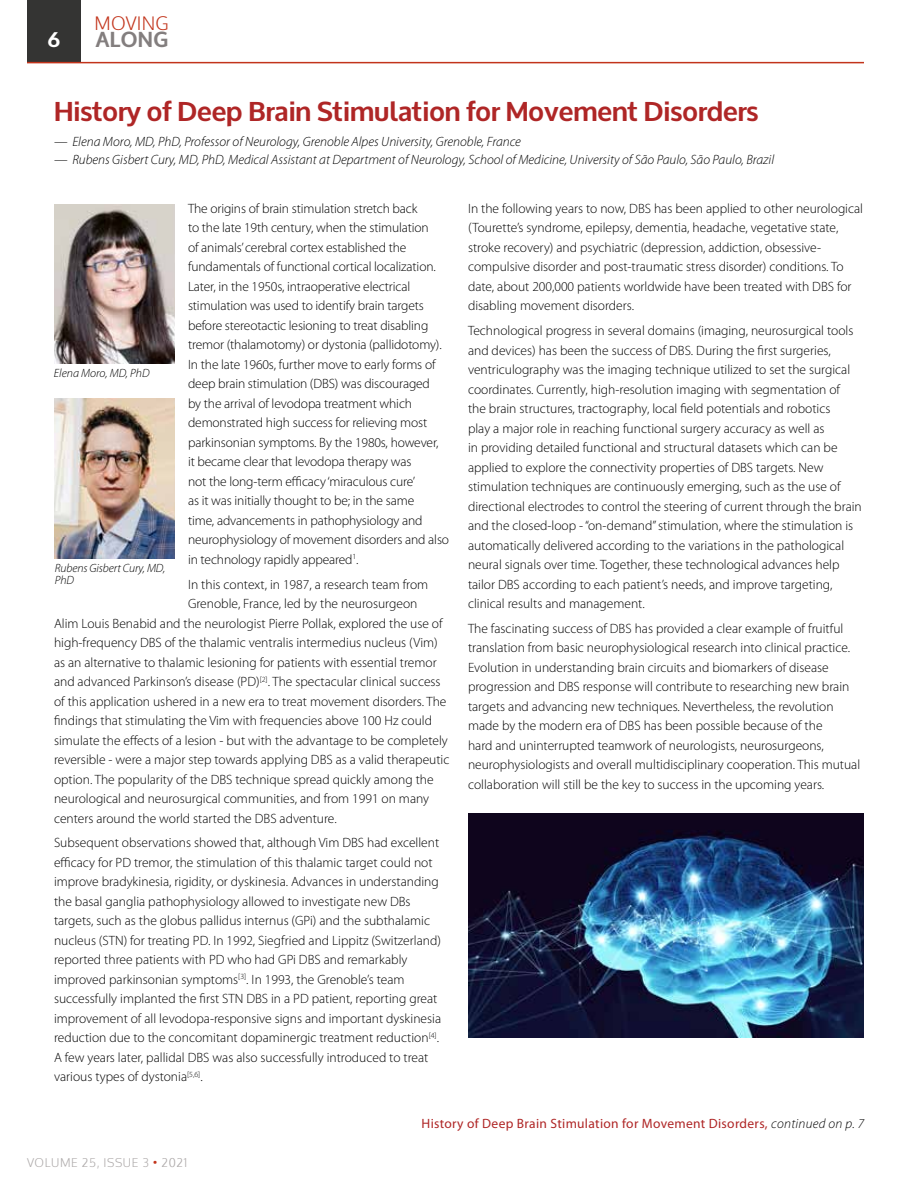
<style>
.page{position:relative;width:918px;height:1188px;background:#fff}
.page>*{position:absolute;margin:0;border:0;box-sizing:border-box;transform-origin:0 0}
.Head{font:700 27px "Oxygen";color:#af2626}
.t1{font:700 21.45px "Oxygen";letter-spacing:.02em;color:#837e7e}
.t2{font:700 21px "Oxygen";color:#fff}
.t3{font:300 18.45px "Oxygen";letter-spacing:.01em;color:#c2341b}
.Body_new__05{font:300 13.5px/19.5px "Myriad Pro";color:#000}
.Byline{font:italic 300 13.5px "Myriad Pro";color:#000}
.continued_on{font:13.5px "Myriad Pro";letter-spacing:.025em;color:#af2626}
.t4{font:italic 300 12px/12px "Myriad Pro";letter-spacing:-.01em;color:#000}
.t5{font:300 12px "Oxygen";letter-spacing:.05em;color:#aca8a8}
.s1{color:#c2341b}
.s2{font-weight:300;font-style:italic;color:#000}
</style>
<div class="page">
<div style="left:27px;top:0;width:54px;height:62px;background:#343433"></div>
<hr style="left:27px;top:62px;width:837px;height:1px;background:#c2341b">
<img style="left:468px;top:814px;width:396px;height:224px">
<img style="left:54px;top:204px;width:121px;height:160px">
<img style="left:54px;top:399px;width:121px;height:159px">
<h3 class="t2" style="left:48px;top:27px;width:14px">6</h3>
<h3 class="t3" style="left:95px;top:12px;width:76px">MOVING</h3>
<h2 class="t1" style="left:96px;top:26px;width:74px">ALONG</h2>
<p class="Head" style="left:54px;top:95px;width:706px">History of Deep Brain Stimulation for Movement Disorders</p>
<p class="Byline" style="left:54px;top:133px;width:468px">— Elena Moro, MD, PhD, Professor of Neurology, Grenoble Alpes University, Grenoble, France</p>
<p class="Byline" style="left:54px;top:151px;width:722px">— Rubens Gisbert Cury, MD, PhD, Medical Assistant at Department of Neurology, School of Medicine, University of São Paulo, São Paulo, Brazil</p>
<p class="Body_new__05" style="left:188px;top:198px;width:263px">The origins of brain stimulation stretch back<br>to the late 19th century, when the stimulation<br>of animals’ cerebral cortex established the fundamentals of functional cortical localization.<br>Later, in the 1950s, intraoperative electrical stimulation was used to identify brain targets before stereotactic lesioning to treat disabling tremor (thalamotomy) or dystonia (pallidotomy).<br>In the late 1960s, further move to early forms of deep brain stimulation (DBS) was discouraged<br>by the arrival of levodopa treatment which demonstrated high success for relieving most parkinsonian symptoms. By the 1980s, however,<br>it became clear that levodopa therapy was<br>not the long-term efficacy ‘miraculous cure’<br>as it was initially thought to be; in the same<br>time, advancements in pathophysiology and neurophysiology of movement disorders and also in technology rapidly appeared<sup>1</sup>.</p>
<p class="Body_new__05" style="left:188px;top:574px;width:242px">In this context, in 1987, a research team from</p>
<p class="Body_new__05" style="left:188px;top:594px;width:231px">Grenoble, France, led by the neurosurgeon</p>
<p class="Body_new__05" style="left:54px;top:613px;width:390px">Alim Louis Benabid and the neurologist Pierre Pollak, explored the use of</p>
<p class="Body_new__05" style="left:54px;top:633px;width:385px">high-frequency DBS of the thalamic ventralis intermedius nucleus (Vim)</p>
<p class="Body_new__05" style="left:54px;top:652px;width:384px">as an alternative to thalamic lesioning for patients with essential tremor</p>
<p class="Body_new__05" style="left:54px;top:672px;width:388px">and advanced Parkinson’s disease (PD)<sup>[2]</sup>. The spectacular clinical success</p>
<p class="Body_new__05" style="left:54px;top:691px;width:394px">of this application ushered in a new era to treat movement disorders. The</p>
<p class="Body_new__05" style="left:54px;top:711px;width:380px">findings that stimulating the Vim with frequencies above 100 Hz could</p>
<p class="Body_new__05" style="left:54px;top:730px;width:395px">simulate the effects of a lesion - but with the advantage to be completely</p>
<p class="Body_new__05" style="left:54px;top:750px;width:397px">reversible - were a major step towards applying DBS as a valid therapeutic</p>
<p class="Body_new__05" style="left:54px;top:769px;width:381px">option. The popularity of the DBS technique spread quickly among the</p>
<p class="Body_new__05" style="left:54px;top:789px;width:377px">neurological and neurosurgical communities, and from 1991 on many</p>
<p class="Body_new__05" style="left:54px;top:808px;width:284px">centers around the world started the DBS adventure.</p>
<p class="Body_new__05" style="left:54px;top:833px;width:389px">Subsequent observations showed that, although Vim DBS had excellent efficacy for PD tremor, the stimulation of this thalamic target could not improve bradykinesia, rigidity, or dyskinesia. Advances in understanding the basal ganglia pathophysiology allowed to investigate new DBs targets, such as the globus pallidus internus (GPi) and the subthalamic nucleus (STN) for treating PD. In 1992, Siegfried and Lippitz (Switzerland) reported three patients with PD who had GPi DBS and remarkably improved parkinsonian symptoms<sup>[3]</sup>. In 1993, the Grenoble’s team successfully implanted the first STN DBS in a PD patient, reporting great improvement of all levodopa-responsive signs and important dyskinesia reduction due to the concomitant dopaminergic treatment reduction<sup>[4]</sup>.<br>A few years later, pallidal DBS was also successfully introduced to treat various types of dystonia<sup>[5,6]</sup>.</p>
<p class="Body_new__05" style="left:468px;top:198px;width:397px">In the following years to now, DBS has been applied to other neurological (Tourette’s syndrome, epilepsy, dementia, headache, vegetative state, stroke recovery) and psychiatric (depression, addiction, obsessive&shy;compulsive disorder and post-traumatic stress disorder) conditions. To date, about 200,000 patients worldwide have been treated with DBS for disabling movement disorders.</p>
<p class="Body_new__05" style="left:468px;top:321px;width:395px">Technological progress in several domains (imaging, neurosurgical tools and devices) has been the success of DBS. During the first surgeries, ventriculography was the imaging technique utilized to set the surgical coordinates. Currently, high-resolution imaging with segmentation of<br>the brain structures, tractography, local field potentials and robotics<br>play a major role in reaching functional surgery accuracy as well as<br>in providing detailed functional and structural datasets which can be applied to explore the connectivity properties of DBS targets. New stimulation techniques are continuously emerging, such as the use of directional electrodes to control the steering of current through the brain and the closed-loop - “on-demand” stimulation, where the stimulation is automatically delivered according to the variations in the pathological neural signals over time. Together, these technological advances help tailor DBS according to each patient’s needs, and improve targeting, clinical results and management.</p>
<p class="Body_new__05" style="left:468px;top:619px;width:394px">The fascinating success of DBS has provided a clear example of fruitful translation from basic neurophysiological research into clinical practice.<br>Evolution in understanding brain circuits and biomarkers of disease progression and DBS response will contribute to researching new brain targets and advancing new techniques. Nevertheless, the revolution made by the modern era of DBS has been possible because of the<br>hard and uninterrupted teamwork of neurologists, neurosurgeons, neurophysiologists and overall multidisciplinary cooperation. This mutual collaboration will still be the key to success in the upcoming years.</p>
<p class="t4" style="left:54px;top:367px;width:97px">Elena Moro, MD, PhD</p>
<p class="t4" style="left:55px;top:562px;width:112px">Rubens Gisbert Cury, MD,<br>PhD</p>
<p class="t5" style="left:27px;top:1155px;width:162px">VOLUME 25, ISSUE 3 <span class="s1">•</span> 2021</p>
<p class="continued_on" style="left:421px;top:1115px;width:444px">History of Deep Brain Stimulation for Movement Disorders, <span class="s2">continued on p. 7</span></p>
</div>
